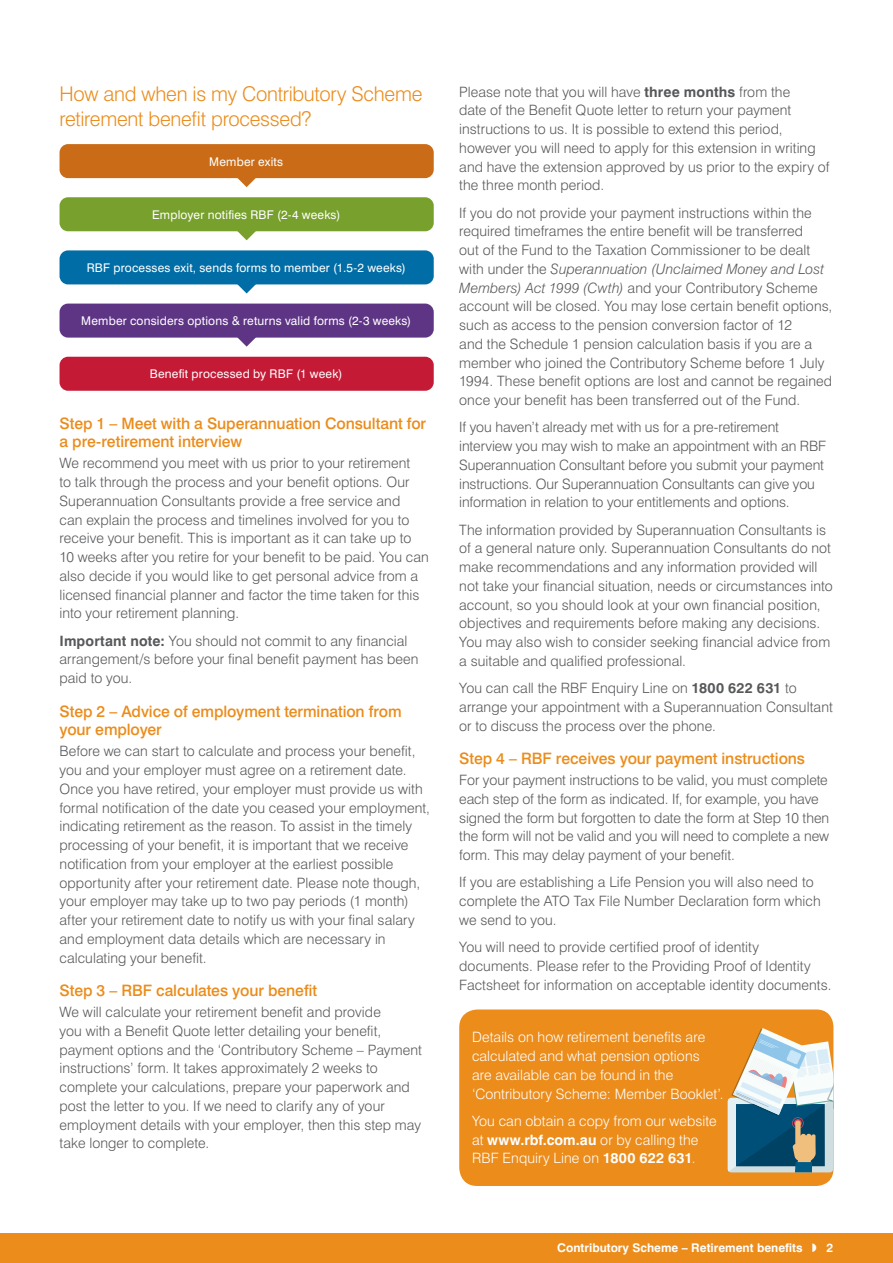
<style>
.page{position:relative;width:893px;height:1263px;background:#fff}
.page>*{position:absolute;margin:0;border:0;box-sizing:border-box;transform-origin:0 0}
.NEW_Header_B{font:300 20.25px/24.8px "Swiss 721 BT";letter-spacing:-.015em;color:#eb8c1b}
.NEW_Header_C{font:500 15.75px/18.8px "Swiss 721 BT";letter-spacing:-.005em;color:#eb8c1b}
.NEW_9_5_Body{font:300 14.25px/18.8px "Swiss 721 BT";letter-spacing:.005em;color:#57585a}
.NEW_9_5_Body-2{font:300 14.25px/18.8px "Swiss 721 BT";letter-spacing:.005em;color:#fff}
.NEW_9_5_Body-3{font:12px "Swiss 721 BT";letter-spacing:.015em;color:#fff}
.t1{font:700 12px "Swiss 721 BT";color:#fff}
.s1{font-weight:700}
.s2{font-style:italic}
.s3{font-family:"RBF Notch";font-weight:400}
</style>
<div class="page">
<div style="left:0;top:1233px;width:893px;height:30px;background:#eb8c1b"></div>
<svg style="left:235px;top:178px;width:23px;height:9px"></svg>
<div style="left:60px;top:144px;width:374px;height:34px;background:#ca6c17;border-radius:9px"></div>
<svg style="left:235px;top:231px;width:23px;height:9px"></svg>
<div style="left:60px;top:197px;width:374px;height:34px;background:#77a02d;border-radius:9px"></div>
<svg style="left:235px;top:284px;width:23px;height:9px"></svg>
<div style="left:60px;top:250px;width:374px;height:34px;background:#006da6;border-radius:9px"></div>
<svg style="left:238px;top:338px;width:17px;height:9px"></svg>
<div style="left:60px;top:304px;width:374px;height:34px;background:#5e3485;border-radius:9px"></div>
<div style="left:60px;top:357px;width:374px;height:34px;background:#c51a35;border-radius:9px"></div>
<div style="left:459px;top:1009px;width:374px;height:177px;background:#eb8c1b"></div>
<svg style="left:727px;top:1028px;width:107px;height:145px"></svg>
<p class="NEW_Header_B" style="left:60px;top:82px;width:364px">How and when is my Contributory Scheme retirement benefit processed?</p>
<p class="NEW_9_5_Body-3" style="left:209px;top:154px;width:75px">Member exits</p>
<p class="NEW_9_5_Body-3" style="left:152px;top:207px;width:190px">Employer notifies RBF (2-4 weeks)</p>
<p class="NEW_9_5_Body-3" style="left:87px;top:260px;width:321px">RBF processes exit, sends forms to member (1.5-2 weeks)</p>
<p class="NEW_9_5_Body-3" style="left:81px;top:314px;width:332px">Member considers options &amp; returns valid forms (2-3 weeks)</p>
<p class="NEW_9_5_Body-3" style="left:150px;top:367px;width:194px">Benefit processed by RBF (1 week)</p>
<p class="NEW_Header_C" style="left:60px;top:413px;width:368px">Step 1 – Meet with a Superannuation Consultant for a pre-retirement interview</p>
<p class="NEW_9_5_Body" style="left:60px;top:454px;width:371px">We recommend you meet with us prior to your retirement<br>to talk through the process and your benefit options. Our Superannuation Consultants provide a free service and<br>can explain the process and timelines involved for you to receive your benefit. This is important as it can take up to 10 weeks after you retire for your benefit to be paid. You can also decide if you would like to get personal advice from a licensed financial planner and factor the time taken for this into your retirement planning.</p>
<p class="NEW_9_5_Body" style="left:60px;top:631px;width:361px"><span class="s1">Important note:</span> You should not commit to any financial arrangement/s before your final benefit payment has been paid to you.</p>
<p class="NEW_Header_C" style="left:60px;top:701px;width:344px">Step 2 – Advice of employment termination from your employer</p>
<p class="NEW_9_5_Body" style="left:60px;top:742px;width:372px">Before we can start to calculate and process your benefit, you and your employer must agree on a retirement date.<br>Once you have retired, your employer must provide us with formal notification of the date you ceased your employment, indicating retirement as the reason. To assist in the timely processing of your benefit, it is important that we receive notification from your employer at the earliest possible opportunity after your retirement date. Please note though, your employer may take up to two pay periods (1 month) after your retirement date to notify us with your final salary and employment data details which are necessary in calculating your benefit.</p>
<p class="NEW_Header_C" style="left:60px;top:981px;width:259px">Step 3 – RBF calculates your benefit</p>
<p class="NEW_9_5_Body" style="left:60px;top:1002px;width:364px">We will calculate your retirement benefit and provide<br>you with a Benefit Quote letter detailing your benefit, payment options and the ‘Contributory Scheme – Payment instructions’ form. It takes approximately 2 weeks to complete your calculations, prepare your paperwork and post the letter to you. If we need to clarify any of your employment details with your employer, then this step may take longer to complete.</p>
<p class="NEW_9_5_Body" style="left:459px;top:82px;width:372px">Please note that you will have <span class="s1">three months</span> from the<br>date of the Benefit Quote letter to return your payment instructions to us. It is possible to extend this period, however you will need to apply for this extension in writing and have the extension approved by us prior to the expiry of the three month period.</p>
<p class="NEW_9_5_Body" style="left:459px;top:203px;width:375px">If you do not provide your payment instructions within the required timeframes the entire benefit will be transferred<br>out of the Fund to the Taxation Commissioner to be dealt with under the <span class="s2">Superannuation (Unclaimed Money and Lost Members) Act 1999 (Cwth)</span> and your Contributory Scheme account will be closed. You may lose certain benefit options, such as access to the pension conversion factor of 12<br>and the Schedule 1 pension calculation basis if you are a member who joined the Contributory Scheme before 1 July 1994. These benefit options are lost and cannot be regained once your benefit has been transferred out of the Fund.</p>
<p class="NEW_9_5_Body" style="left:459px;top:418px;width:369px">If you haven’t already met with us for a pre-retirement interview you may wish to make an appointment with an RBF Superannuation Consultant before you submit your payment instructions. Our Superannuation Consultants can give you information in relation to your entitlements and options.</p>
<p class="NEW_9_5_Body" style="left:459px;top:520px;width:375px">The information provided by Superannuation Consultants is of a general nature only. Superannuation Consultants do not make recommendations and any information provided will not take your financial situation, needs or circumstances into account, so you should look at your own financial position, objectives and requirements before making any decisions.<br>You may also wish to consider seeking financial advice from a suitable and qualified professional.</p>
<p class="NEW_9_5_Body" style="left:459px;top:678px;width:375px">You can call the RBF Enquiry Line on <span class="s1">1800 622 631</span> to arrange your appointment with a Superannuation Consultant or to discuss the process over the phone.</p>
<p class="NEW_Header_C" style="left:459px;top:749px;width:347px">Step 4 – RBF receives your payment instructions</p>
<p class="NEW_9_5_Body" style="left:459px;top:770px;width:371px">For your payment instructions to be valid, you must complete each step of the form as indicated. If, for example, you have signed the form but forgotten to date the form at Step 10 then the form will not be valid and you will need to complete a new form. This may delay payment of your benefit.</p>
<p class="NEW_9_5_Body" style="left:459px;top:873px;width:363px">If you are establishing a Life Pension you will also need to complete the ATO Tax File Number Declaration form which we send to you.</p>
<p class="NEW_9_5_Body" style="left:459px;top:937px;width:374px">You will need to provide certified proof of identity documents. Please refer to the Providing Proof of Identity<br>Factsheet for information on acceptable identity documents.</p>
<p class="NEW_9_5_Body-2" style="left:472px;top:1028px;width:253px">Details on how retirement benefits are calculated and what pension options<br>are available can be found in the ‘Contributory Scheme: Member Booklet’.</p>
<p class="NEW_9_5_Body-2" style="left:472px;top:1111px;width:246px">You can obtain a copy from our website at <span class="s1">www.rbf.com.au</span> or by calling the<br>RBF Enquiry Line on <span class="s1">1800 622 631</span>.</p>
<p class="t1" style="left:557px;top:1240px;width:278px">Contributory Scheme – Retirement benefits <span class="s3">•</span> 2</p>
</div>
